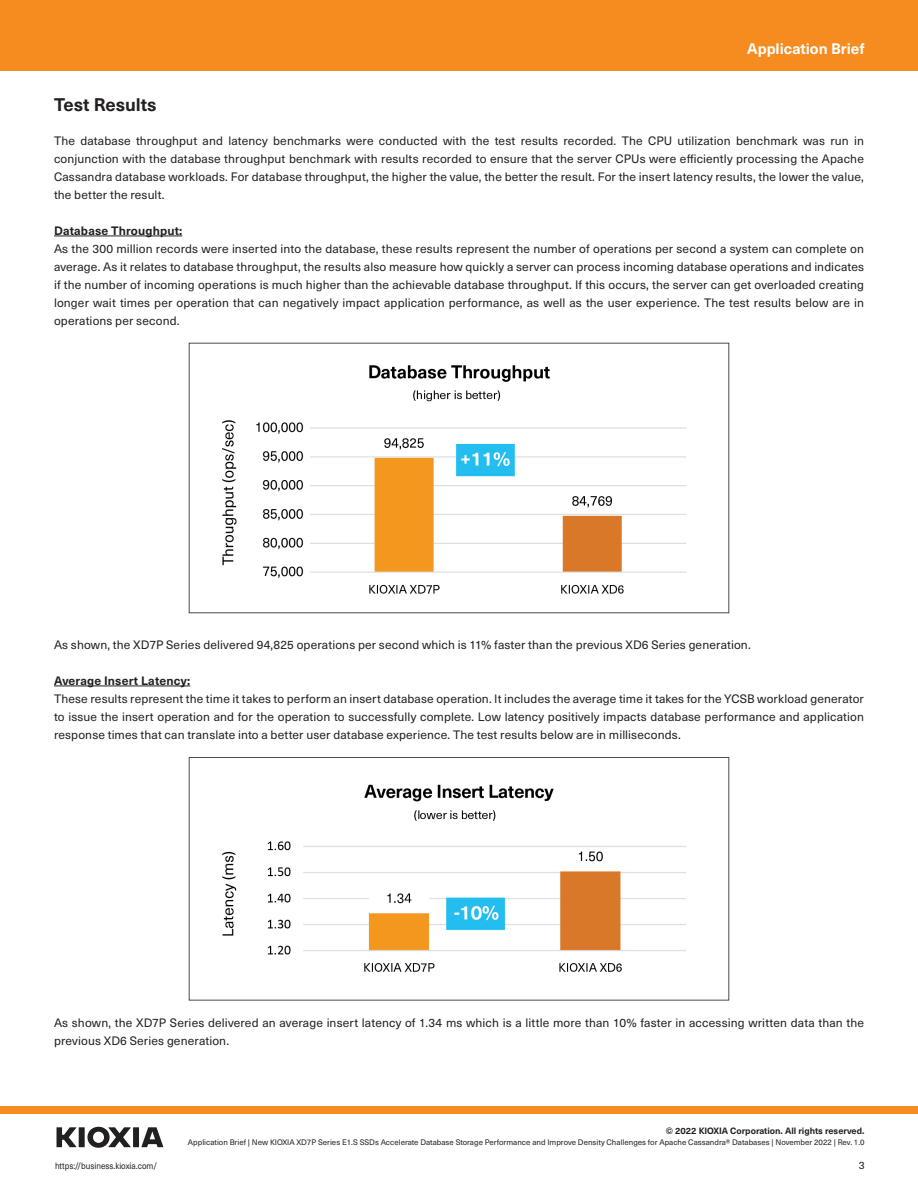
<style>
.page{position:relative;width:918px;height:1188px;background:#fff}
.page>*{position:absolute;margin:0;border:0;box-sizing:border-box;transform-origin:0 0}
.subheading{font:700 18px "Neue Haas Unica W1 G";letter-spacing:-.005em;color:#231f20}
.t1{font:700 15px "Neue Haas Unica W1 G";color:#fff}
.t2{font:12px/18px "Neue Haas Unica W1 G";letter-spacing:.01em;color:#231f20;text-align:justify}
.t3{font:700 12px "Neue Haas Unica W1 G";letter-spacing:.01em;color:#231f20}
.t4{font:10.5px "Neue Haas Unica W1 G";color:#231f20}
.t5{font:700 9px "Neue Haas Unica W1 G";color:#231f20}
.t6{font:9px "Neue Haas Unica W1 G";color:#231f20;scale:.89 1}
.t7{font:7.8px "Neue Haas Unica W1 G";color:#231f20}
</style>
<div class="page">
<div style="left:0;top:1106px;width:918px;height:8px;background:#f68b1f"></div>
<div style="left:0;top:0;width:918px;height:71px;background:#f68b1f"></div>
<svg style="left:57px;top:1127px;width:106px;height:21px"></svg>
<hr style="left:54px;top:236px;width:128px;height:1px;background:#231f20">
<hr style="left:54px;top:686px;width:136px;height:1px;background:#231f20">
<img style="left:222px;top:365px;width:465px;height:229px">
<div style="left:189px;top:343px;width:540px;height:270px;border:1px solid #524a47"></div>
<img style="left:222px;top:784px;width:464px;height:188px">
<div style="left:189px;top:757px;width:540px;height:243px;border:1px solid #524a47"></div>
<p class="t1" style="left:747px;top:37px;width:119px">Application Brief</p>
<p class="subheading" style="left:54px;top:90px;width:104px">Test Results</p>
<p class="t2" style="left:54px;top:131px;width:812px">The database throughput and latency benchmarks were conducted with the test results recorded. The CPU utilization benchmark was run in conjunction with the database throughput benchmark with results recorded to ensure that the server CPUs were efficiently processing the Apache Cassandra database workloads. For database throughput, the higher the value, the better the result. For the insert latency results, the lower the value, the better the result.</p>
<p class="t3" style="left:54px;top:221px;width:130px">Database Throughput:</p>
<p class="t2" style="left:54px;top:239px;width:812px">As the 300 million records were inserted into the database, these results represent the number of operations per second a system can complete on average. As it relates to database throughput, the results also measure how quickly a server can process incoming database operations and indicates if the number of incoming operations is much higher than the achievable database throughput. If this occurs, the server can get overloaded creating longer wait times per operation that can negatively impact application performance, as well as the user experience. The test results below are in operations per second.</p>
<p class="t2" style="left:54px;top:635px;width:698px">As shown, the XD7P Series delivered 94,825 operations per second which is 11% faster than the previous XD6 Series generation.</p>
<p class="t3" style="left:54px;top:671px;width:138px">Average Insert Latency:</p>
<p class="t2" style="left:54px;top:689px;width:811px">These results represent the time it takes to perform an insert database operation. It includes the average time it takes for the YCSB workload generator to issue the insert operation and for the operation to successfully complete. Low latency positively impacts database performance and application response times that can translate into a better user database experience. The test results below are in milliseconds.</p>
<p class="t2" style="left:54px;top:1013px;width:812px">As shown, the XD7P Series delivered an average insert latency of 1.34 ms which is a little more than 10% faster in accessing written data than the previous XD6 Series generation.</p>
<p class="t5" style="left:666px;top:1124px;width:200px">© 2022 KIOXIA Corporation. All rights reserved.</p>
<p class="t7" style="left:188px;top:1136px;width:678px">Application Brief | New KIOXIA XD7P Series E1.S SSDs Accelerate Database Storage Performance and Improve Density Challenges for Apache Cassandra® Databases | November 2022 | Rev. 1.0</p>
<p class="t6" style="left:55px;top:1159px;width:116px">https://business.kioxia.com/</p>
<p class="t4" style="left:859px;top:1157px;width:7px">3</p>
</div>
